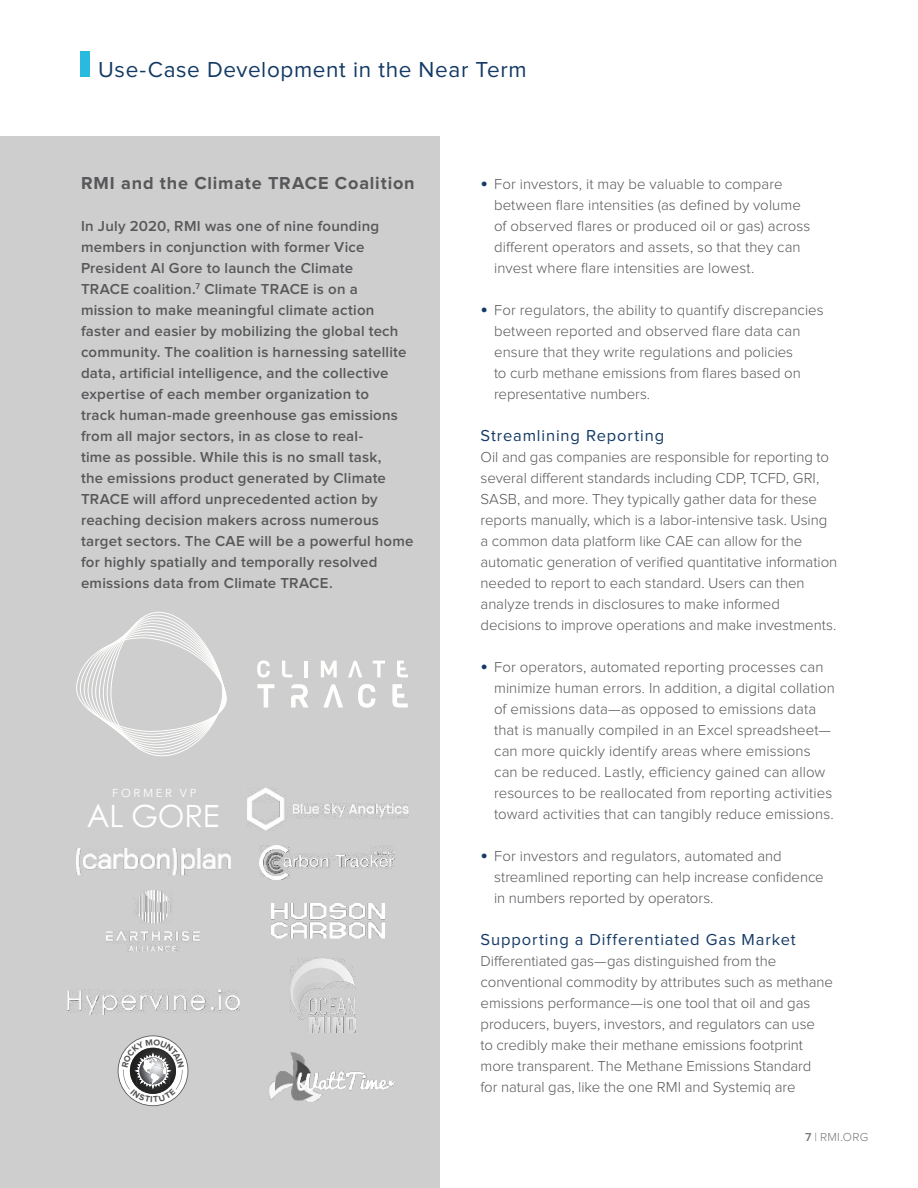
<style>
.page{position:relative;width:918px;height:1188px;background:#fff}
.page>*{position:absolute;margin:0;border:0;box-sizing:border-box;transform-origin:0 0}
.t1{font:300 30.75px "ST Heiti SC";letter-spacing:-.005em;color:#fff}
.t2{font:22.5px "Proxima Nova";letter-spacing:.03em;color:#143a65}
.t3{font:700 18px "Proxima Nova";letter-spacing:.045em;color:#57585a}
.t4{font:16.5px "Proxima Nova";letter-spacing:.055em;color:#143a65}
.t5{font:300 15px/21px "Proxima Nova";color:#57585a}
.t6{font:600 15px/21px "Proxima Nova";letter-spacing:.015em;color:#57585a}
.t7{font:300 12px "Proxima Nova";letter-spacing:.025em;color:#76787b}
.t8{font:11.55px "Avenir Next";letter-spacing:.22em;color:#fff}
.s1{font-weight:600;font-size:21px;color:#143a65}
.s2{font-weight:600}
</style>
<div class="page">
<div style="left:81px;top:51px;width:9px;height:26px;background:#2ab9df"></div>
<div style="left:0;top:136px;width:440px;height:1052px;background:#cfcece"></div>
<svg style="left:76px;top:612px;width:151px;height:145px"></svg>
<svg style="left:282px;top:661px;width:10px;height:16px"></svg>
<hr style="left:304px;top:661px;width:4px;height:16px;background:#fffffe">
<svg style="left:321px;top:661px;width:16px;height:16px"></svg>
<svg style="left:348px;top:661px;width:14px;height:16px"></svg>
<svg style="left:373px;top:661px;width:12px;height:16px"></svg>
<svg style="left:397px;top:661px;width:11px;height:16px"></svg>
<svg style="left:257px;top:684px;width:17px;height:23px"></svg>
<svg style="left:323px;top:684px;width:20px;height:23px"></svg>
<svg style="left:358px;top:684px;width:17px;height:24px"></svg>
<svg style="left:392px;top:684px;width:16px;height:23px"></svg>
<svg style="left:291px;top:684px;width:17px;height:23px"></svg>
<svg style="left:257px;top:660px;width:13px;height:18px"></svg>
<img style="left:248px;top:788px;width:160px;height:43px">
<img style="left:77px;top:848px;width:153px;height:27px">
<img style="left:260px;top:846px;width:134px;height:34px">
<img style="left:107px;top:891px;width:92px;height:61px">
<img style="left:271px;top:904px;width:114px;height:35px">
<img style="left:67px;top:989px;width:172px;height:25px">
<img style="left:290px;top:957px;width:66px;height:75px">
<img style="left:270px;top:1053px;width:124px;height:48px">
<svg style="left:118px;top:1035px;width:70px;height:71px"></svg>
<h2 class="t2" style="left:98px;top:59px;width:430px">Use-Case Development in the Near Term</h2>
<p class="t3" style="left:81px;top:175px;width:335px">RMI and the Climate TRACE Coalition</p>
<p class="t6" style="left:81px;top:216px;width:334px">In July 2020, RMI was one of nine founding members in conjunction with former Vice President Al Gore to launch the Climate<br>TRACE coalition.<sup>7</sup> Climate TRACE is on a mission to make meaningful climate action faster and easier by mobilizing the global tech community. The coalition is harnessing satellite data, artificial intelligence, and the collective expertise of each member organization to<br>track human-made greenhouse gas emissions from all major sectors, in as close to real-<br>time as possible. While this is no small task,<br>the emissions product generated by Climate TRACE will afford unprecedented action by reaching decision makers across numerous target sectors. The CAE will be a powerful home for highly spatially and temporally resolved emissions data from Climate TRACE.</p>
<p class="t8" style="left:112px;top:784px;width:86px">FORMER VP</p>
<h1 class="t1" style="left:87px;top:791px;width:134px">AL GORE</h1>
<p class="t5" style="left:494px;top:174px;width:318px;text-indent:-14px"><span class="s1">•</span> For investors, it may be valuable to compare between flare intensities (as defined by volume of observed flares or produced oil or gas) across different operators and assets, so that they can invest where flare intensities are lowest.</p>
<p class="t5" style="left:494px;top:300px;width:331px;text-indent:-14px"><span class="s1">•</span> For regulators, the ability to quantify discrepancies between reported and observed flare data can ensure that they write regulations and policies<br>to curb methane emissions from flares based on representative numbers.</p>
<p class="t4" style="left:481px;top:428px;width:185px">Streamlining Reporting</p>
<p class="t5" style="left:481px;top:447px;width:358px">Oil and gas companies are responsible for reporting to several different standards including CDP, TCFD, GRI, SASB, and more. They typically gather data for these reports manually, which is a labor-intensive task. Using a common data platform like CAE can allow for the automatic generation of verified quantitative information needed to report to each standard. Users can then analyze trends in disclosures to make informed decisions to improve operations and make investments.</p>
<p class="t5" style="left:494px;top:657px;width:342px;text-indent:-14px"><span class="s1">•</span> For operators, automated reporting processes can minimize human errors. In addition, a digital collation of emissions data—as opposed to emissions data that is manually compiled in an Excel spreadsheet— can more quickly identify areas where emissions can be reduced. Lastly, efficiency gained can allow resources to be reallocated from reporting activities toward activities that can tangibly reduce emissions.</p>
<p class="t5" style="left:494px;top:846px;width:331px;text-indent:-14px"><span class="s1">•</span> For investors and regulators, automated and streamlined reporting can help increase confidence in numbers reported by operators.</p>
<p class="t4" style="left:481px;top:932px;width:317px">Supporting a Differentiated Gas Market</p>
<p class="t5" style="left:481px;top:951px;width:354px">Differentiated gas—gas distinguished from the conventional commodity by attributes such as methane emissions performance—is one tool that oil and gas producers, buyers, investors, and regulators can use<br>to credibly make their methane emissions footprint more transparent. The Methane Emissions Standard<br>for natural gas, like the one RMI and Systemiq are</p>
<p class="t7" style="left:805px;top:1132px;width:65px"><span class="s2">7</span> | RMI.ORG</p>
</div>
